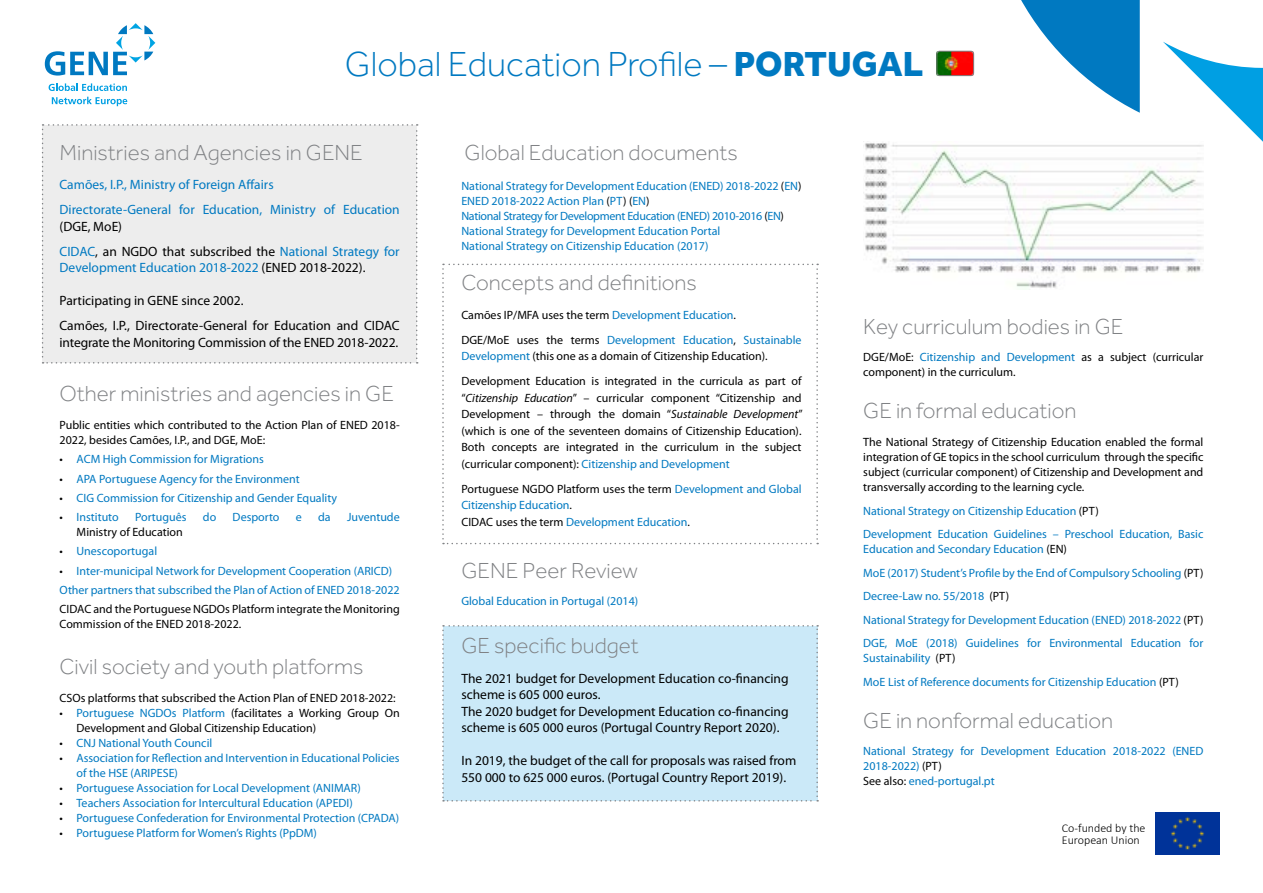
<style>
.page{position:relative;width:1263px;height:893px;background:#fff}
.page>*{position:absolute;margin:0;border:0;box-sizing:border-box;transform-origin:0 0}
.t1{font:300 36px "Effra";color:#0079c1}
.t2{font:300 22.5px "Effra";color:#808285}
.t3{font:13.5px/16.5px "Myriad Pro";color:#000}
.t4{font:13.5px/25px "Myriad Pro";color:#0079c1}
.t5{font:12px/15px "Myriad Pro";color:#0079c1}
.t6{font:12px/15px "Myriad Pro";color:#000}
.t7{font:300 12px/12px "Calibri";color:#000}
.s1{font-weight:800}
.s2{color:#0079c1}
.s3{color:#000}
.s4{font-style:italic}
</style>
<div class="page">
<div style="left:42px;top:124px;width:376px;height:240px;background:#ededed"></div>
<div style="left:442px;top:625px;width:376px;height:176px;background:#cbe9f8"></div>
<svg style="left:45px;top:23px;width:110px;height:53px"></svg>
<svg style="left:49px;top:83px;width:78px;height:8px"></svg>
<svg style="left:52px;top:97px;width:75px;height:9px"></svg>
<svg style="left:1021px;top:0;width:242px;height:142px"></svg>
<img style="left:937px;top:51px;width:37px;height:25px">
<div style="left:937px;top:51px;width:37px;height:25px;border:1px solid #808285;border-radius:3px"></div>
<svg style="left:442px;top:264px;width:376px;height:280px"></svg>
<img style="left:1155px;top:812px;width:64px;height:43px">
<img style="left:863px;top:143px;width:340px;height:145px">
<h1 class="t1" style="left:345px;top:44px;width:580px">Global Education Profile – <span class="s1">PORTUGAL</span></h1>
<h2 class="t2" style="left:60px;top:140px;width:305px">Ministries and Agencies in GENE</h2>
<p class="t4" style="left:60px;top:172px;width:342px">Camões, I.P., Ministry of Foreign Affairs<br>Directorate-General for Education, Ministry of Education</p>
<p class="t3" style="left:60px;top:213px;width:342px;line-height:25px">(DGE, MoE)<br><span class="s2">CIDAC</span>, an NGDO that subscribed the <span class="s2">National Strategy for</span></p>
<p class="t4" style="left:60px;top:255px;width:307px">Development Education 2018-2022 <span class="s3">(ENED 2018-2022).</span></p>
<p class="t3" style="left:60px;top:288px;width:342px;line-height:25px">Participating in GENE since 2002.<br>Camões, I.P., Directorate-General for Education and CIDAC</p>
<p class="t3" style="left:60px;top:334px;width:340px">integrate the Monitoring Commission of the ENED 2018-2022.</p>
<h2 class="t2" style="left:60px;top:381px;width:336px">Other ministries and agencies in GE</h2>
<p class="t6" style="left:60px;top:417px;width:342px">Public entities which contributed to the Action Plan of ENED 2018-<br>2022, besides Camões, I.P., and DGE, MoE:</p>
<p class="t5" style="left:60px;top:452px;width:206px"><span class="s3">•</span> ACM High Commission for Migrations</p>
<p class="t5" style="left:60px;top:471px;width:242px"><span class="s3">•</span> APA Portuguese Agency for the Environment</p>
<p class="t5" style="left:60px;top:490px;width:279px"><span class="s3">•</span> CIG Commission for Citizenship and Gender Equality</p>
<p class="t5" style="left:60px;top:509px;width:61px"><span class="s3">•</span> Instituto</p>
<p class="t5" style="left:135px;top:509px;width:53px">Português</p>
<p class="t5" style="left:203px;top:509px;width:15px">do</p>
<p class="t5" style="left:233px;top:509px;width:48px">Desporto</p>
<p class="t5" style="left:296px;top:509px;width:8px">e</p>
<p class="t5" style="left:318px;top:509px;width:14px">da</p>
<p class="t5" style="left:347px;top:509px;width:54px">Juventude</p>
<p class="t6" style="left:77px;top:524px;width:108px">Ministry of Education</p>
<p class="t5" style="left:60px;top:544px;width:99px"><span class="s3">•</span> Unescoportugal</p>
<p class="t5" style="left:60px;top:561px;width:342px;line-height:19.2px"><span class="s3">•</span> Inter-municipal Network for Development Cooperation (ARICD)<br>Other partners that subscribed the Plan of Action of ENED 2018-2022</p>
<p class="t6" style="left:60px;top:601px;width:342px">CIDAC and the Portuguese NGDOs Platform integrate the Monitoring<br>Commission of the ENED 2018-2022.</p>
<h2 class="t2" style="left:60px;top:654px;width:306px">Civil society and youth platforms</h2>
<p class="t6" style="left:60px;top:690px;width:338px">CSOs platforms that subscribed the Action Plan of ENED 2018-2022:</p>
<p class="t6" style="left:77px;top:705px;width:325px;text-indent:-17px">• <span class="s2">Portuguese NGDOs Platform</span> (facilitates a Working Group On<br>Development and Global Citizenship Education)</p>
<p class="t5" style="left:60px;top:735px;width:154px"><span class="s3">•</span> CNJ National Youth Council</p>
<p class="t5" style="left:77px;top:750px;width:325px;text-indent:-17px"><span class="s3">•</span> Association for Reflection and Intervention in Educational Policies of the HSE (ARIPESE)</p>
<p class="t5" style="left:60px;top:780px;width:303px"><span class="s3">•</span> Portuguese Association for Local Development (ANIMAR)</p>
<p class="t5" style="left:60px;top:795px;width:295px"><span class="s3">•</span> Teachers Association for Intercultural Education (APEDI)</p>
<p class="t5" style="left:60px;top:810px;width:341px"><span class="s3">•</span> Portuguese Confederation for Environmental Protection (CPADA)</p>
<p class="t5" style="left:60px;top:825px;width:259px"><span class="s3">•</span> Portuguese Platform for Women’s Rights (PpDM)</p>
<h2 class="t2" style="left:465px;top:140px;width:275px">Global Education documents</h2>
<p class="t5" style="left:461px;top:178px;width:342px">National Strategy for Development Education (ENED) 2018-2022 <span class="s3">(</span>EN<span class="s3">)<br></span>ENED 2018-2022 Action Plan <span class="s3">(</span>PT<span class="s3">) (</span>EN<span class="s3">)<br></span>National Strategy for Development Education (ENED) 2010-2016 <span class="s3">(</span>EN<span class="s3">)<br></span>National Strategy for Development Education Portal<br>National Strategy on Citizenship Education (2017)</p>
<h2 class="t2" style="left:461px;top:269px;width:237px">Concepts and definitions</h2>
<p class="t5" style="left:461px;top:302px;width:342px;line-height:25px"><span class="s3">Camões IP/MFA uses the term</span> Development Education<span class="s3">.<br>DGE/MoE uses the terms</span> Development Education<span class="s3">,</span> Sustainable</p>
<p class="t6" style="left:461px;top:344px;width:342px;line-height:25px"><span class="s2">Development</span> (this one as a domain of Citizenship Education).<br>Development Education is integrated in the curricula as part of</p>
<p class="t6" style="left:461px;top:389px;width:343px;line-height:16.5px;text-align:justify">“<span class="s4">Citizenship Education</span>” – curricular component “Citizenship and Development – through the domain “<span class="s4">Sustainable Development</span>” (which is one of the seventeen domains of Citizenship Education).<br>Both concepts are integrated in the curriculum in the subject (curricular component): <span class="s2">Citizenship and Development</span></p>
<p class="t5" style="left:461px;top:480px;width:342px;line-height:16.5px"><span class="s3">Portuguese NGDO Platform uses the term</span> Development and Global<br>Citizenship Education<span class="s3">.<br>CIDAC uses the term</span> Development Education<span class="s3">.</span></p>
<h2 class="t2" style="left:461px;top:558px;width:178px">GENE Peer Review</h2>
<p class="t5" style="left:461px;top:593px;width:178px">Global Education in Portugal (2014)</p>
<h2 class="t2" style="left:461px;top:633px;width:179px">GE specific budget</h2>
<p class="t3" style="left:461px;top:669px;width:329px">The 2021 budget for Development Education co-financing scheme is 605 000 euros.<br>The 2020 budget for Development Education co-financing scheme is 605 000 euros (Portugal Country Report 2020).</p>
<p class="t3" style="left:461px;top:752px;width:336px">In 2019, the budget of the call for proposals was raised from<br>550 000 to 625 000 euros. (Portugal Country Report 2019).</p>
<h2 class="t2" style="left:863px;top:313px;width:262px">Key curriculum bodies in GE</h2>
<p class="t6" style="left:863px;top:350px;width:342px">DGE/MoE: <span class="s2">Citizenship and Development</span> as a subject (curricular component) in the curriculum.</p>
<h2 class="t2" style="left:863px;top:398px;width:215px">GE in formal education</h2>
<p class="t6" style="left:863px;top:434px;width:342px;text-align:justify">The National Strategy of Citizenship Education enabled the formal integration of GE topics in the school curriculum through the specific subject (curricular component) of Citizenship and Development and transversally according to the learning cycle.</p>
<p class="t5" style="left:863px;top:499px;width:342px;line-height:23.5px">National Strategy on Citizenship Education <span class="s3">(PT)<br></span>Development Education Guidelines – Preschool Education, Basic</p>
<p class="t5" style="left:863px;top:537px;width:342px;line-height:23.5px">Education and Secondary Education <span class="s3">(EN)<br></span>MoE (2017) Student’s Profile by the End of Compulsory Schooling <span class="s3">(PT)<br></span>Decree-Law no. 55/2018 <span class="s3">(PT)<br></span>National Strategy for Development Education (ENED) 2018-2022 <span class="s3">(PT)<br></span>DGE, MoE (2018) Guidelines for Environmental Education for</p>
<p class="t5" style="left:863px;top:646px;width:317px;line-height:23.5px">Sustainability <span class="s3">(PT)<br></span>MoE List of Reference documents for Citizenship Education <span class="s3">(PT)</span></p>
<h2 class="t2" style="left:863px;top:707px;width:251px">GE in nonformal education</h2>
<p class="t5" style="left:863px;top:744px;width:342px">National Strategy for Development Education 2018-2022 (ENED<br>2018-2022) <span class="s3">(PT)<br>See also:</span> ened-portugal.pt</p>
<p class="t7" style="left:1062px;top:822px;width:85px">Co-funded by the<br>European Union</p>
</div>
